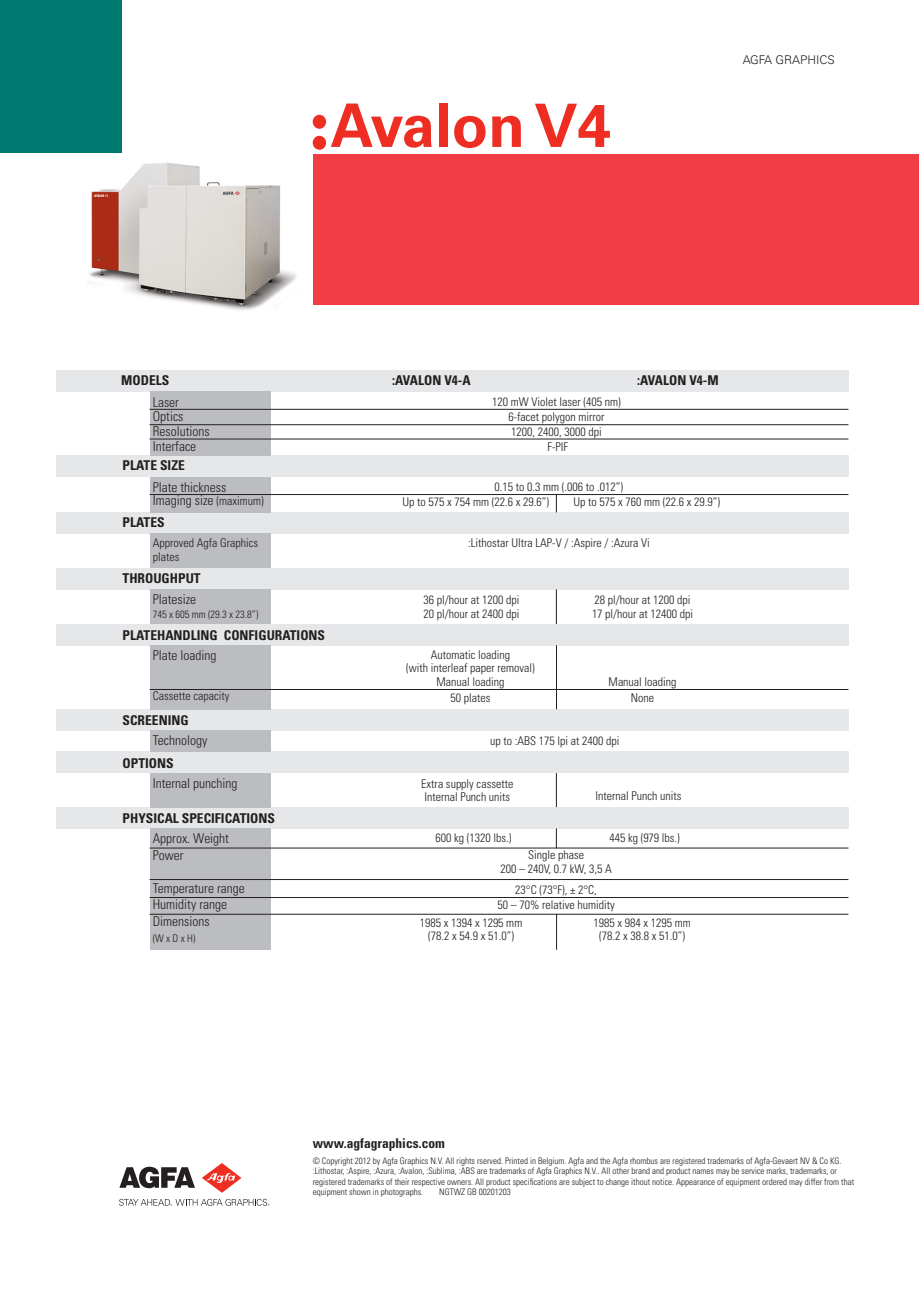
<style>
.page{position:relative;width:919px;height:1289px;background:#fff}
.page>*{position:absolute;margin:0;border:0;box-sizing:border-box;transform-origin:0 0}
.t1{font:700 60px "Univers LT Std";color:#ee2e22}
.t2{font:300 condensed 13.5px "Univers LT Std";color:#231f20}
.t3{font:700 condensed 13.5px "Univers LT Std";color:#231f20}
.t4{font:300 condensed 12px/13.5px "Univers LT Std";color:#231f20}
.t5{font:300 12px "Univers LT Std";color:#231f20}
.t6{font:300 condensed 10.5px "Univers LT Std";color:#231f20}
.t7{font:300 condensed 9px/10.5px "Univers LT Std";color:#231f20}
.s1{font-size:12px}
</style>
<div class="page">
<svg style="left:119px;top:1198px;width:150px;height:7px"></svg>
<svg style="left:119px;top:1166px;width:76px;height:22px"></svg>
<svg style="left:202px;top:1163px;width:39px;height:29px"></svg>
<div style="left:0;top:0;width:121px;height:152px;background:#007a71"></div>
<div style="left:313px;top:115px;width:13px;height:14px;background:#ee2e22;border-radius:50%"></div>
<div style="left:313px;top:136px;width:13px;height:14px;background:#ee2e22;border-radius:50%"></div>
<div style="left:56px;top:709px;width:792px;height:21px;background:#e6e7e9"></div>
<div style="left:56px;top:751px;width:792px;height:22px;background:#e6e7e9"></div>
<div style="left:56px;top:807px;width:792px;height:21px;background:#e6e7e9"></div>
<div style="left:150px;top:730px;width:120px;height:21px;background:#bcbdc0"></div>
<div style="left:150px;top:773px;width:120px;height:34px;background:#bcbdc0"></div>
<div style="left:150px;top:828px;width:120px;height:121px;background:#bcbdc0"></div>
<div style="left:56px;top:624px;width:792px;height:21px;background:#e6e7e9"></div>
<div style="left:150px;top:645px;width:120px;height:64px;background:#bcbdc0"></div>
<hr style="left:150px;top:689px;width:698px;height:1px;background:#231f20">
<hr style="left:150px;top:847px;width:698px;height:1px;background:#231f20">
<hr style="left:150px;top:879px;width:698px;height:1px;background:#231f20">
<hr style="left:150px;top:897px;width:698px;height:1px;background:#231f20">
<hr style="left:150px;top:914px;width:698px;height:1px;background:#231f20">
<hr style="left:556px;top:645px;width:1px;height:64px;background:#231f20">
<hr style="left:556px;top:773px;width:1px;height:34px;background:#231f20">
<svg style="left:556px;top:828px;width:1px;height:20px"></svg>
<hr style="left:556px;top:914px;width:1px;height:35px;background:#231f20">
<img style="left:87px;top:162px;width:210px;height:148px">
<div style="left:56px;top:370px;width:792px;height:21px;background:#e6e7e9"></div>
<div style="left:56px;top:456px;width:792px;height:21px;background:#e6e7e9"></div>
<div style="left:56px;top:512px;width:792px;height:21px;background:#e6e7e9"></div>
<div style="left:56px;top:568px;width:792px;height:21px;background:#e6e7e9"></div>
<div style="left:150px;top:391px;width:120px;height:65px;background:#bcbdc0"></div>
<div style="left:150px;top:477px;width:120px;height:35px;background:#bcbdc0"></div>
<div style="left:150px;top:533px;width:120px;height:35px;background:#bcbdc0"></div>
<div style="left:150px;top:589px;width:120px;height:35px;background:#bcbdc0"></div>
<hr style="left:150px;top:409px;width:698px;height:1px;background:#231f20">
<hr style="left:150px;top:424px;width:698px;height:1px;background:#231f20">
<hr style="left:150px;top:439px;width:698px;height:1px;background:#231f20">
<hr style="left:150px;top:494px;width:698px;height:1px;background:#231f20">
<svg style="left:556px;top:495px;width:1px;height:17px"></svg>
<hr style="left:556px;top:589px;width:1px;height:35px;background:#231f20">
<div style="left:313px;top:154px;width:605px;height:151px;background:#f03c42"></div>
<p class="t1" style="left:330px;top:91px;width:282px">Avalon V4</p>
<p class="t5" style="left:742px;top:52px;width:94px">AGFA GRAPHICS</p>
<p class="t3" style="left:121px;top:371px;width:49px">MODELS</p>
<p class="t3" style="left:392px;top:371px;width:80px">:AVALON V4-A</p>
<p class="t3" style="left:637px;top:371px;width:83px">:AVALON V4-M</p>
<p class="t2" style="left:153px;top:394px;width:28px">Laser</p>
<p class="t2" style="left:153px;top:408px;width:32px">Optics</p>
<p class="t2" style="left:153px;top:423px;width:58px">Resolutions</p>
<p class="t2" style="left:153px;top:438px;width:45px">Interface</p>
<p class="t2" style="left:153px;top:478px;width:75px">Plate thickness</p>
<p class="t2" style="left:153px;top:492px;width:113px">Imaging size <span class="s1">(maximum)</span></p>
<p class="t4" style="left:153px;top:536px;width:107px">Approved Agfa Graphics plates</p>
<p class="t2" style="left:153px;top:591px;width:45px">Platesize</p>
<p class="t6" style="left:153px;top:607px;width:107px">745 x 605 mm (29.3 x 23.8”)</p>
<p class="t3" style="left:123px;top:457px;width:64px">PLATE SIZE</p>
<p class="t3" style="left:123px;top:514px;width:43px">PLATES</p>
<p class="t3" style="left:123px;top:570px;width:80px">THROUGHPUT</p>
<p class="t3" style="left:123px;top:627px;width:204px">PLATEHANDLING CONFIGURATIONS</p>
<p class="t2" style="left:153px;top:647px;width:65px">Plate loading</p>
<p class="t4" style="left:153px;top:689px;width:78px">Cassette capacity</p>
<p class="t3" style="left:123px;top:712px;width:68px">SCREENING</p>
<p class="t3" style="left:123px;top:755px;width:53px">OPTIONS</p>
<p class="t2" style="left:153px;top:732px;width:56px">Technology</p>
<p class="t2" style="left:153px;top:775px;width:86px">Internal punching</p>
<p class="t3" style="left:123px;top:810px;width:154px">PHYSICAL SPECIFICATIONS</p>
<p class="t2" style="left:153px;top:830px;width:78px">Approx. Weight</p>
<p class="t2" style="left:153px;top:846px;width:32px">Power</p>
<p class="t2" style="left:153px;top:879px;width:93px">Temperature range</p>
<p class="t2" style="left:153px;top:896px;width:76px">Humidity range</p>
<p class="t2" style="left:153px;top:912px;width:58px">Dimensions</p>
<p class="t6" style="left:153px;top:932px;width:44px">(W x D x H)</p>
<p class="t4" style="left:492px;top:394px;width:130px">120 mW Violet laser (405 nm)</p>
<p class="t4" style="left:508px;top:409px;width:97px">6-facet polygon mirror</p>
<p class="t4" style="left:511px;top:424px;width:92px">1200, 2400, 3000 dpi</p>
<p class="t4" style="left:547px;top:439px;width:22px">F-PIF</p>
<p class="t4" style="left:494px;top:479px;width:130px">0.15 to 0.3 mm (.006 to .012”)</p>
<p class="t4" style="left:402px;top:495px;width:148px">Up to 575 x 754 mm (22.6 x 29.6”)</p>
<p class="t4" style="left:573px;top:495px;width:148px">Up to 575 x 760 mm (22.6 x 29.9”)</p>
<p class="t4" style="left:468px;top:536px;width:183px">:Lithostar Ultra LAP-V / :Aspire / :Azura Vi</p>
<p class="t4" style="left:423px;top:593px;width:97px">36 pl/hour at 1200 dpi</p>
<p class="t4" style="left:423px;top:606px;width:97px">20 pl/hour at 2400 dpi</p>
<p class="t4" style="left:430px;top:648px;width:81px">Automatic loading</p>
<p class="t4" style="left:406px;top:661px;width:130px">(with interleaf paper removal)</p>
<p class="t4" style="left:436px;top:675px;width:69px">Manual loading</p>
<p class="t4" style="left:450px;top:691px;width:41px">50 plates</p>
<p class="t4" style="left:594px;top:593px;width:97px">28 pl/hour at 1200 dpi</p>
<p class="t4" style="left:592px;top:606px;width:103px">17 pl/hour at 12400 dpi</p>
<p class="t4" style="left:608px;top:675px;width:69px">Manual loading</p>
<p class="t4" style="left:631px;top:691px;width:25px">None</p>
<p class="t4" style="left:490px;top:733px;width:131px">up to :ABS 175 lpi at 2400 dpi</p>
<p class="t4" style="left:421px;top:776px;width:93px">Extra supply cassette</p>
<p class="t4" style="left:424px;top:790px;width:87px">Internal Punch units</p>
<p class="t4" style="left:435px;top:831px;width:77px">600 kg (1320 lbs.)</p>
<p class="t4" style="left:595px;top:789px;width:87px">Internal Punch units</p>
<p class="t4" style="left:609px;top:831px;width:72px">445 kg (979 lbs.)</p>
<p class="t4" style="left:528px;top:848px;width:57px">Single phase</p>
<p class="t4" style="left:500px;top:861px;width:113px">200 – 240V, 0.7 kW, 3,5 A</p>
<p class="t4" style="left:515px;top:882px;width:83px">23°C (73°F), ± 2°C,</p>
<p class="t4" style="left:497px;top:897px;width:119px">50 – 70% relative humidity</p>
<p class="t4" style="left:419px;top:915px;width:104px">1985 x 1394 x 1295 mm</p>
<p class="t4" style="left:428px;top:929px;width:87px">(78.2 x 54.9 x 51.0”)</p>
<p class="t4" style="left:593px;top:915px;width:99px">1985 x 984 x 1295 mm</p>
<p class="t4" style="left:599px;top:929px;width:87px">(78.2 x 38.8 x 51.0”)</p>
<p class="t3" style="left:313px;top:1134px;width:134px">www.agfagraphics.com</p>
<p class="t7" style="left:313px;top:1155px;width:530px">© Copyright 2012 by Agfa Graphics N.V. All rights rserved. Printed in Belgium. Agfa and the Agfa rhombus are registered trademarks of Agfa-Gevaert NV &amp; Co KG.</p>
<p class="t7" style="left:313px;top:1165px;width:543px">:Lithostar, :Aspire, :Azura, :Avalon, :Sublima, :ABS are trademarks of Agfa Graphics N.V.. All other brand and product names may be service marks, trademarks, or registered trademarks of their respective owners. All product specifications are subject to change ithout notice. Appearance of equipment ordered may differ from that equipment shown in photographs.</p>
<p class="t7" style="left:439px;top:1186px;width:73px">NGTWZ GB 00201203</p>
</div>
